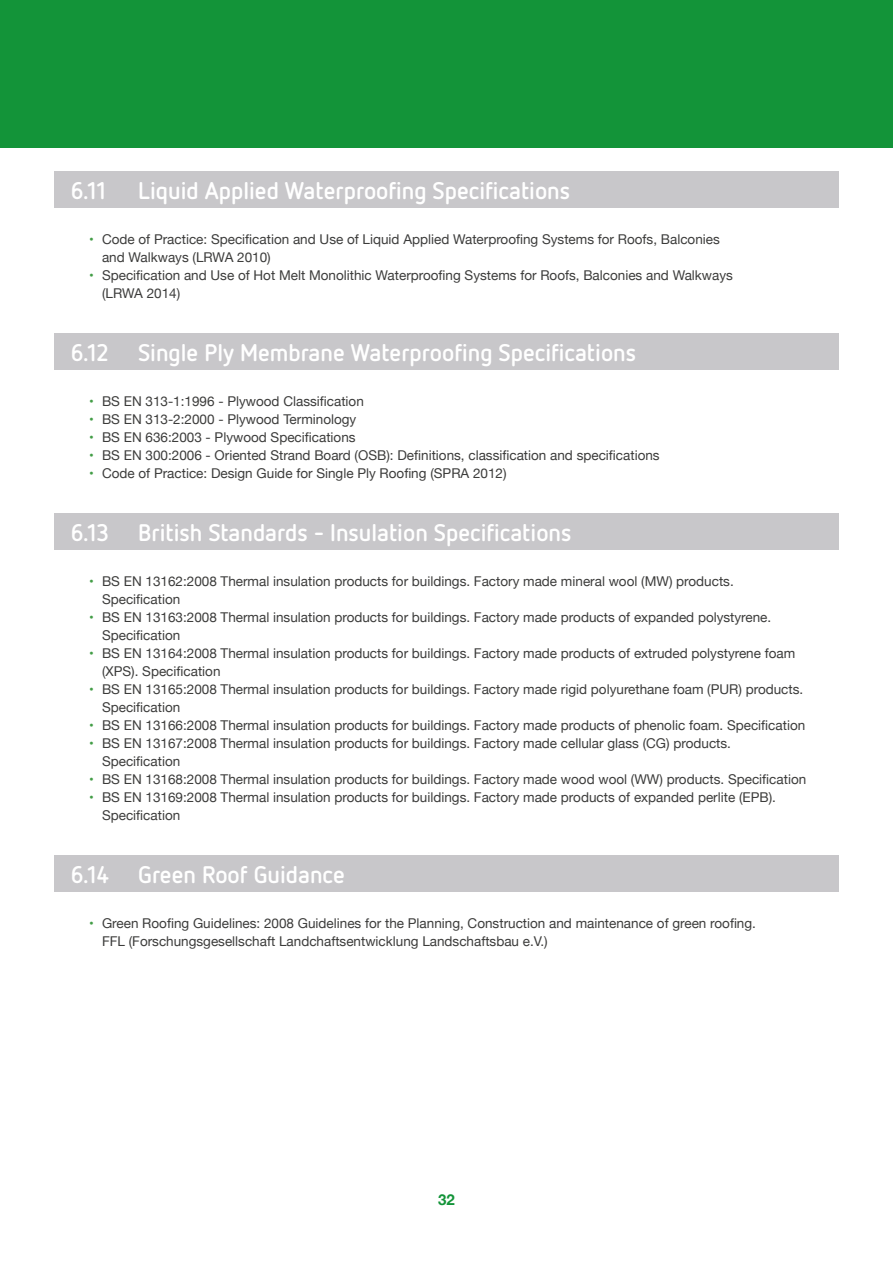
<style>
.page{position:relative;width:893px;height:1263px;background:#fff}
.page>*{position:absolute;margin:0;border:0;box-sizing:border-box;transform-origin:0 0}
.t1{font:700 24px "Netto OT";color:#fff}
.t2{font:700 15px "Helvetica Neue";color:#139439}
.t3{font:13.5px/18px "Helvetica Neue";color:#3c3c3b}
.s1{font-weight:700;color:#439d47}
</style>
<div class="page">
<div style="left:0;top:0;width:893px;height:148px;background:#139439"></div>
<div style="left:54px;top:172px;width:785px;height:36px;background:#c8c7ca"></div>
<div style="left:54px;top:334px;width:785px;height:36px;background:#c8c7ca"></div>
<div style="left:54px;top:514px;width:785px;height:36px;background:#c8c7ca"></div>
<div style="left:54px;top:856px;width:785px;height:36px;background:#c8c7ca"></div>
<h1 class="t1" style="left:71px;top:182px;width:37px">6.11</h1>
<h1 class="t1" style="left:138px;top:182px;width:433px">Liquid Applied Waterproofing Specifications</h1>
<p class="t3" style="left:102px;top:231px;width:619px;text-indent:-13px"><span class="s1">•</span> Code of Practice: Specification and Use of Liquid Applied Waterproofing Systems for Roofs, Balconies and Walkways (LRWA 2010)</p>
<p class="t3" style="left:102px;top:267px;width:632px;text-indent:-13px"><span class="s1">•</span> Specification and Use of Hot Melt Monolithic Waterproofing Systems for Roofs, Balconies and Walkways (LRWA 2014)</p>
<h1 class="t1" style="left:71px;top:344px;width:39px">6.12</h1>
<h1 class="t1" style="left:138px;top:344px;width:499px">Single Ply Membrane Waterproofing Specifications</h1>
<p class="t3" style="left:89px;top:393px;width:276px"><span class="s1">•</span> BS EN 313-1:1996 - Plywood Classification</p>
<p class="t3" style="left:89px;top:411px;width:269px"><span class="s1">•</span> BS EN 313-2:2000 - Plywood Terminology</p>
<p class="t3" style="left:89px;top:429px;width:268px"><span class="s1">•</span> BS EN 636:2003 - Plywood Specifications</p>
<p class="t3" style="left:89px;top:447px;width:572px"><span class="s1">•</span> BS EN 300:2006 - Oriented Strand Board (OSB): Definitions, classification and specifications</p>
<p class="t3" style="left:89px;top:465px;width:419px"><span class="s1">•</span> Code of Practice: Design Guide for Single Ply Roofing (SPRA 2012)</p>
<h1 class="t1" style="left:71px;top:524px;width:40px">6.13</h1>
<h1 class="t1" style="left:138px;top:524px;width:435px">British Standards - Insulation Specifications</h1>
<p class="t3" style="left:102px;top:573px;width:633px;text-indent:-13px"><span class="s1">•</span> BS EN 13162:2008 Thermal insulation products for buildings. Factory made mineral wool (MW) products.<br>Specification</p>
<p class="t3" style="left:102px;top:609px;width:671px;text-indent:-13px"><span class="s1">•</span> BS EN 13163:2008 Thermal insulation products for buildings. Factory made products of expanded polystyrene.<br>Specification</p>
<p class="t3" style="left:102px;top:645px;width:695px;text-indent:-13px"><span class="s1">•</span> BS EN 13164:2008 Thermal insulation products for buildings. Factory made products of extruded polystyrene foam (XPS). Specification</p>
<p class="t3" style="left:102px;top:681px;width:703px;text-indent:-13px"><span class="s1">•</span> BS EN 13165:2008 Thermal insulation products for buildings. Factory made rigid polyurethane foam (PUR) products.<br>Specification</p>
<p class="t3" style="left:89px;top:717px;width:717px"><span class="s1">•</span> BS EN 13166:2008 Thermal insulation products for buildings. Factory made products of phenolic foam. Specification</p>
<p class="t3" style="left:102px;top:735px;width:630px;text-indent:-13px"><span class="s1">•</span> BS EN 13167:2008 Thermal insulation products for buildings. Factory made cellular glass (CG) products.<br>Specification</p>
<p class="t3" style="left:89px;top:771px;width:718px"><span class="s1">•</span> BS EN 13168:2008 Thermal insulation products for buildings. Factory made wood wool (WW) products. Specification</p>
<p class="t3" style="left:102px;top:789px;width:675px;text-indent:-13px"><span class="s1">•</span> BS EN 13169:2008 Thermal insulation products for buildings. Factory made products of expanded perlite (EPB).<br>Specification</p>
<h1 class="t1" style="left:71px;top:866px;width:39px">6.14</h1>
<h1 class="t1" style="left:138px;top:866px;width:208px">Green Roof Guidance</h1>
<p class="t3" style="left:102px;top:915px;width:655px;text-indent:-13px"><span class="s1">•</span> Green Roofing Guidelines: 2008 Guidelines for the Planning, Construction and maintenance of green roofing.<br>FFL (Forschungsgesellschaft Landchaftsentwicklung Landschaftsbau e.V.)</p>
<p class="t2" style="left:438px;top:1194px;width:18px">32</p>
</div>
